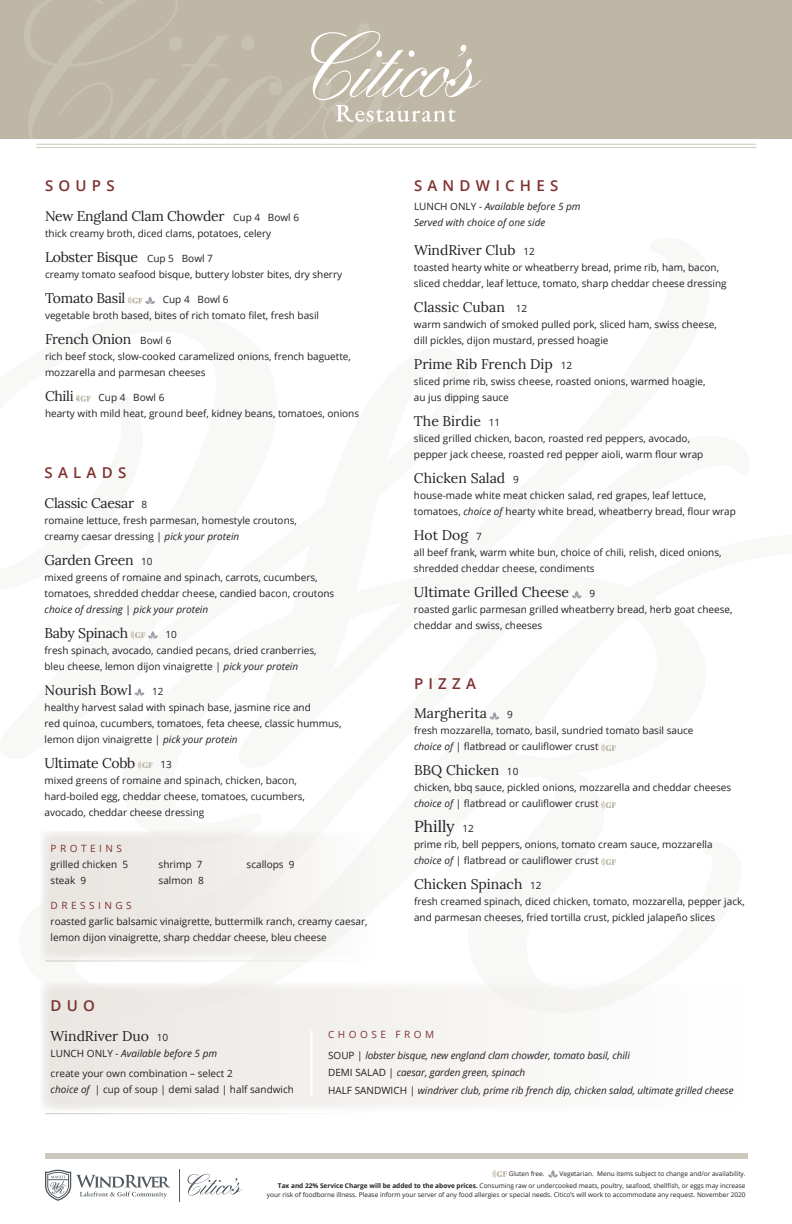
<style>
.page{position:relative;width:792px;height:1224px;background:#fff}
.page>*{position:absolute;margin:0;border:0;box-sizing:border-box;transform-origin:0 0}
.t1{font:16px "Lora";color:#231f20}
.t2{font:600 15px "Open Sans";letter-spacing:.35em;color:#7e312f}
.t3{font:14px "Lora";letter-spacing:-.005em;color:#231f20}
.t4{font:10px/16px "Open Sans";color:#231f20}
.t5{font:italic 10px "Open Sans";letter-spacing:-.01em;color:#231f20}
.t6{font:10px "Open Sans";letter-spacing:.35em;color:#7e312f}
.t7{font:6.5px/9px "Open Sans";color:#231f20;text-align:right}
.s1{font-family:"Open Sans";font-size:10px}
.s2{font-style:italic}
.s3{font-style:normal}
.s4{font-weight:700}
</style>
<div class="page">
<svg style="left:128px;top:296px;width:27px;height:9px"></svg>
<svg style="left:76px;top:394px;width:15px;height:9px"></svg>
<svg style="left:188px;top:1174px;width:54px;height:21px"></svg>
<svg style="left:45px;top:1170px;width:125px;height:31px"></svg>
<hr style="left:180px;top:1169px;width:1px;height:33px;background:#4f595f">
<svg style="left:490px;top:712px;width:9px;height:8px"></svg>
<svg style="left:601px;top:744px;width:15px;height:8px"></svg>
<svg style="left:601px;top:801px;width:15px;height:8px"></svg>
<svg style="left:601px;top:858px;width:15px;height:8px"></svg>
<svg style="left:130px;top:631px;width:28px;height:8px"></svg>
<svg style="left:135px;top:688px;width:9px;height:8px"></svg>
<svg style="left:138px;top:761px;width:15px;height:8px"></svg>
<hr style="left:45px;top:960px;width:328px;height:1px;background:#ccc8bd">
<div style="left:40px;top:831px;width:334px;height:129px;background:linear-gradient(to right,#e8e5e0,#f8f7f6)"></div>
<div style="left:45px;top:1153px;width:703px;height:6px;background:#ccc8bd"></div>
<div style="left:0;top:0;width:792px;height:139px;background:#beb7a5"></div>
<svg style="left:24px;top:0;width:457px;height:144px"></svg>
<hr style="left:36px;top:144px;width:720px;height:1px;background:#ccc8bd">
<hr style="left:36px;top:147px;width:720px;height:1px;background:#ccc8bd">
<svg style="left:572px;top:591px;width:10px;height:7px"></svg>
<svg style="left:492px;top:1170px;width:15px;height:8px"></svg>
<svg style="left:548px;top:1170px;width:10px;height:8px"></svg>
<hr style="left:45px;top:1113px;width:328px;height:1px;background:#ccc8bd">
<div style="left:40px;top:983px;width:702px;height:129px;background:linear-gradient(to right,#eae8e4,#fefefe)"></div>
<hr style="left:310px;top:1030px;width:2px;height:67px;background:#fff">
<p class="t2" style="left:45px;top:176px;width:71px">SOUPS</p>
<p class="t3" style="left:45px;top:205px;width:256px">New England Clam Chowder <span class="s1">Cup 4 Bowl 6</span></p>
<p class="t4" style="left:45px;top:225px;width:228px">thick creamy broth, diced clams, potatoes, celery</p>
<p class="t3" style="left:45px;top:246px;width:169px">Lobster Bisque <span class="s1">Cup 5 Bowl 7</span></p>
<p class="t4" style="left:45px;top:266px;width:299px">creamy tomato seafood bisque, buttery lobster bites, dry sherry</p>
<p class="t3" style="left:45px;top:287px;width:82px">Tomato Basil</p>
<p class="t4" style="left:45px;top:291px;width:276px;text-indent:118px">Cup 4 Bowl 6<br>vegetable broth based, bites of rich tomato filet, fresh basil</p>
<p class="t3" style="left:45px;top:328px;width:128px">French Onion <span class="s1">Bowl 6</span></p>
<p class="t4" style="left:45px;top:348px;width:308px">rich beef stock, slow-cooked caramelized onions, french baguette, mozzarella and parmesan cheeses</p>
<p class="t3" style="left:45px;top:385px;width:30px">Chili</p>
<p class="t4" style="left:45px;top:389px;width:316px;text-indent:54px">Cup 4 Bowl 6<br>hearty with mild heat, ground beef, kidney beans, tomatoes, onions</p>
<p class="t2" style="left:45px;top:462px;width:83px">SALADS</p>
<p class="t3" style="left:45px;top:492px;width:104px">Classic Caesar <span class="s1">8</span></p>
<p class="t4" style="left:45px;top:512px;width:254px">romaine lettuce, fresh parmesan, homestyle croutons, creamy caesar dressing | <span class="s2">pick your protein</span></p>
<p class="t3" style="left:45px;top:549px;width:110px">Garden Green <span class="s1">10</span></p>
<p class="t4" style="left:45px;top:569px;width:291px">mixed greens of romaine and spinach, carrots, cucumbers, tomatoes, shredded cheddar cheese, candied bacon, croutons <span class="s2">choice of dressing</span> | <span class="s2">pick your protein</span></p>
<p class="t3" style="left:45px;top:622px;width:85px">Baby Spinach</p>
<p class="t4" style="left:45px;top:626px;width:274px;text-indent:121px">10<br>fresh spinach, avocado, candied pecans, dried cranberries, bleu cheese, lemon dijon vinaigrette | <span class="s2">pick your protein</span></p>
<p class="t3" style="left:45px;top:679px;width:89px">Nourish Bowl</p>
<p class="t4" style="left:45px;top:683px;width:298px;text-indent:108px">12<br>healthy harvest salad with spinach base, jasmine rice and<br>red quinoa, cucumbers, tomatoes, feta cheese, classic hummus, lemon dijon vinaigrette | <span class="s2">pick your protein</span></p>
<p class="t3" style="left:45px;top:752px;width:92px">Ultimate Cobb</p>
<p class="t4" style="left:45px;top:756px;width:262px;text-indent:116px">13<br>mixed greens of romaine and spinach, chicken, bacon, hard-boiled egg, cheddar cheese, tomatoes, cucumbers, avocado, cheddar cheese dressing</p>
<p class="t6" style="left:51px;top:842px;width:73px">PROTEINS</p>
<p class="t4" style="left:51px;top:856px;width:79px">grilled chicken 5</p>
<p class="t4" style="left:159px;top:856px;width:45px">shrimp 7</p>
<p class="t4" style="left:247px;top:856px;width:50px">scallops 9</p>
<p class="t4" style="left:51px;top:872px;width:37px">steak 9</p>
<p class="t4" style="left:159px;top:872px;width:47px">salmon 8</p>
<p class="t6" style="left:51px;top:899px;width:83px">DRESSINGS</p>
<p class="t4" style="left:51px;top:913px;width:318px">roasted garlic balsamic vinaigrette, buttermilk ranch, creamy caesar, lemon dijon vinaigrette, sharp cheddar cheese, bleu cheese</p>
<p class="t2" style="left:414px;top:176px;width:146px">SANDWICHES</p>
<p class="t5" style="left:414px;top:199px;width:168px"><span class="s3">LUNCH ONLY</span> - Available before 5 pm</p>
<p class="t5" style="left:414px;top:215px;width:133px">Served with choice of one side</p>
<p class="t3" style="left:414px;top:240px;width:122px">WindRiver Club <span class="s1">12</span></p>
<p class="t4" style="left:414px;top:259px;width:314px">toasted hearty white or wheatberry bread, prime rib, ham, bacon, sliced cheddar, leaf lettuce, tomato, sharp cheddar cheese dressing</p>
<p class="t3" style="left:414px;top:297px;width:115px">Classic Cuban <span class="s1">12</span></p>
<p class="t4" style="left:414px;top:316px;width:304px">warm sandwich of smoked pulled pork, sliced ham, swiss cheese, dill pickles, dijon mustard, pressed hoagie</p>
<p class="t3" style="left:414px;top:354px;width:160px">Prime Rib French Dip <span class="s1">12</span></p>
<p class="t4" style="left:414px;top:373px;width:293px">sliced prime rib, swiss cheese, roasted onions, warmed hoagie, au jus dipping sauce</p>
<p class="t3" style="left:414px;top:411px;width:88px">The Birdie <span class="s1">11</span></p>
<p class="t4" style="left:414px;top:430px;width:291px">sliced grilled chicken, bacon, roasted red peppers, avocado, pepper jack cheese, roasted red pepper aioli, warm flour wrap</p>
<p class="t3" style="left:414px;top:468px;width:106px">Chicken Salad <span class="s1">9</span></p>
<p class="t4" style="left:414px;top:487px;width:323px">house-made white meat chicken salad, red grapes, leaf lettuce, tomatoes, <span class="s2">choice of</span> hearty white bread, wheatberry bread, flour wrap</p>
<p class="t3" style="left:414px;top:525px;width:69px">Hot Dog <span class="s1">7</span></p>
<p class="t4" style="left:414px;top:544px;width:309px">all beef frank, warm white bun, choice of chili, relish, diced onions, shredded cheddar cheese, condiments</p>
<p class="t3" style="left:414px;top:582px;width:157px">Ultimate Grilled Cheese</p>
<p class="t4" style="left:414px;top:585px;width:320px;text-indent:176px">9<br>roasted garlic parmesan grilled wheatberry bread, herb goat cheese, cheddar and swiss, cheeses</p>
<p class="t2" style="left:414px;top:673px;width:63px">PIZZA</p>
<p class="t3" style="left:414px;top:703px;width:74px">Margherita</p>
<p class="t4" style="left:414px;top:707px;width:281px;text-indent:93px">9<br>fresh mozzarella, tomato, basil, sundried tomato basil sauce <span class="s2">choice of</span> | flatbread or cauliflower crust</p>
<p class="t3" style="left:414px;top:760px;width:106px">BBQ Chicken <span class="s1">10</span></p>
<p class="t4" style="left:414px;top:780px;width:319px">chicken, bbq sauce, pickled onions, mozzarella and cheddar cheeses <span class="s2">choice of</span> | flatbread or cauliflower crust</p>
<p class="t1" style="left:414px;top:815px;width:61px">Philly <span class="s1">12</span></p>
<p class="t4" style="left:414px;top:837px;width:300px">prime rib, bell peppers, onions, tomato cream sauce, mozzarella <span class="s2">choice of</span> | flatbread or cauliflower crust</p>
<p class="t3" style="left:414px;top:874px;width:129px">Chicken Spinach <span class="s1">12</span></p>
<p class="t4" style="left:414px;top:894px;width:332px">fresh creamed spinach, diced chicken, tomato, mozzarella, pepper jack, and parmesan cheeses, fried tortilla crust, pickled jalapeño slices</p>
<p class="t2" style="left:51px;top:995px;width:46px">DUO</p>
<p class="t3" style="left:51px;top:1025px;width:119px">WindRiver Duo <span class="s1">10</span></p>
<p class="t5" style="left:51px;top:1046px;width:168px"><span class="s3">LUNCH ONLY</span> - Available before 5 pm</p>
<p class="t4" style="left:51px;top:1065px;width:245px">create your own combination – select 2<br><span class="s2">choice of</span> | cup of soup | demi salad | half sandwich</p>
<p class="t6" style="left:328px;top:1028px;width:108px">CHOOSE FROM</p>
<p class="t5" style="left:328px;top:1048px;width:303px"><span class="s3">SOUP |</span> lobster bisque, new england clam chowder, tomato basil, chili</p>
<p class="t5" style="left:328px;top:1066px;width:199px"><span class="s3">DEMI SALAD |</span> caesar, garden green, spinach</p>
<p class="t5" style="left:328px;top:1083px;width:407px"><span class="s3">HALF SANDWICH |</span> windriver club, prime rib french dip, chicken salad, ultimate grilled cheese</p>
<p class="t7" style="left:509px;top:1169px;width:37px">Gluten free.</p>
<p class="t7" style="left:560px;top:1169px;width:188px">Vegetarian. Menu items subject to change and/or availability.</p>
<p class="t7" style="left:267px;top:1181px;width:480px"><span class="s4">Tax and 22% Service Charge will be added to the above prices.</span> Consuming raw or undercooked meats, poultry, seafood, shellfish, or eggs may increase your risk of foodborne illness. Please inform your server of any food allergies or special needs. Citico’s will work to accommodate any request. November 2020</p>
</div>
